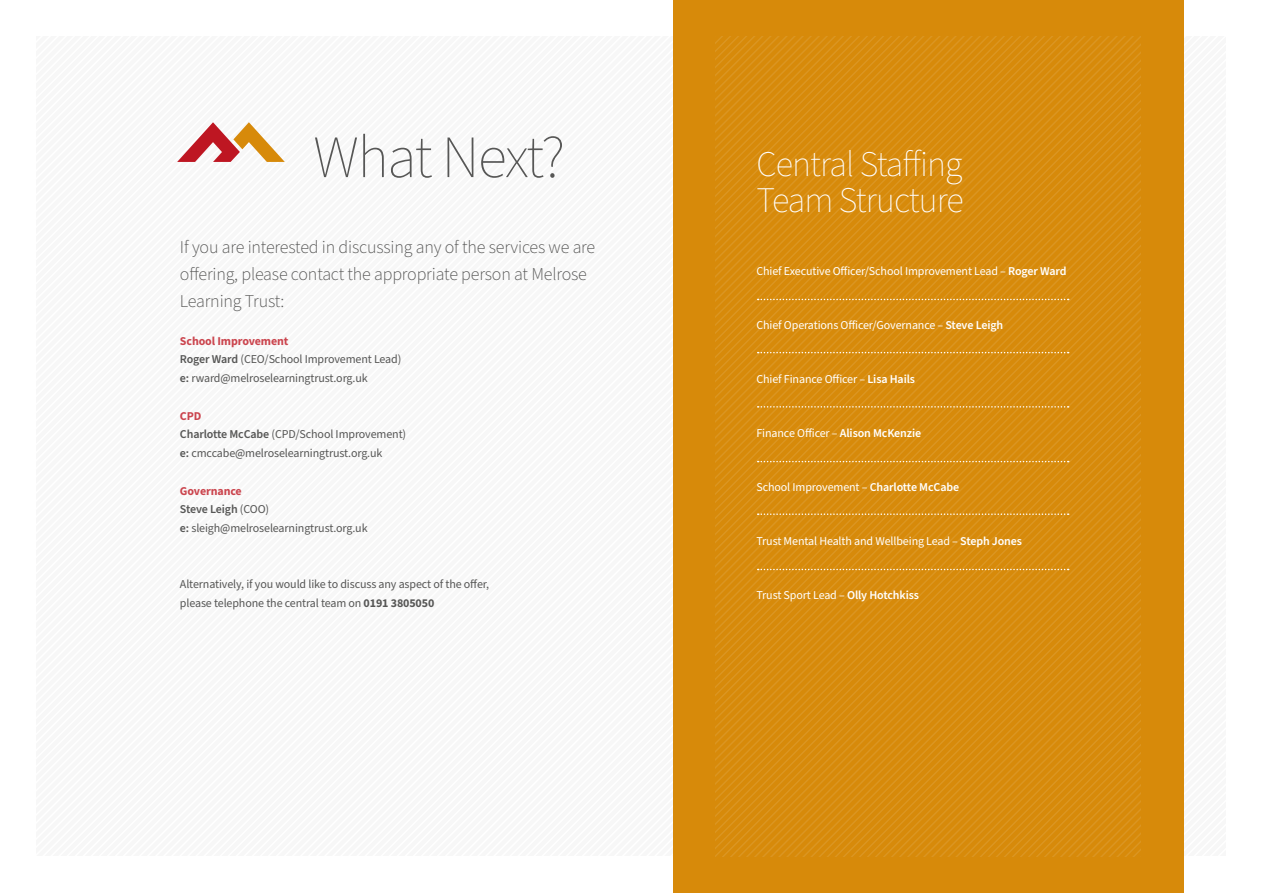
<style>
.page{position:relative;width:1263px;height:893px;background:#fff}
.page>*{position:absolute;margin:0;border:0;box-sizing:border-box;transform-origin:0 0}
.t1{font:200 60px "Source Sans Pro";letter-spacing:-.025em;color:#575756}
.t2{font:200 36px/36px "Source Sans Pro";letter-spacing:-.025em;color:#fff}
.t3{font:300 18px/27px "Source Sans Pro";letter-spacing:-.01em;color:#575756}
.t4{font:12px/18.8px "Source Sans Pro";letter-spacing:-.01em;color:#575756}
.t5{font:12px "Source Sans Pro";letter-spacing:-.01em;color:#fff}
.s1{font-weight:700;color:#cb454e}
.s2{font-weight:600}
.s3{font-weight:700}
</style>
<div class="page">
<div style="left:673px;top:0;width:510px;height:893px;background:#d78a0a"></div>
<svg style="left:177px;top:122px;width:108px;height:40px"></svg>
<svg style="left:715px;top:37px;width:426px;height:54px"></svg>
<svg style="left:715px;top:91px;width:426px;height:765px"></svg>
<svg style="left:758px;top:299px;width:311px;height:1px"></svg>
<svg style="left:758px;top:352px;width:311px;height:1px"></svg>
<svg style="left:758px;top:406px;width:311px;height:2px"></svg>
<svg style="left:758px;top:461px;width:311px;height:1px"></svg>
<svg style="left:758px;top:513px;width:311px;height:2px"></svg>
<svg style="left:758px;top:569px;width:311px;height:1px"></svg>
<h1 class="t1" style="left:313px;top:117px;width:253px">What Next?</h1>
<h3 class="t3" style="left:180px;top:234px;width:417px">If you are interested in discussing any of the services we are offering, please contact the appropriate person at Melrose<br>Learning Trust:</h3>
<p class="t4" style="left:180px;top:332px;width:223px"><span class="s1">School Improvement<br></span><span class="s2">Roger Ward</span> (CEO/School Improvement Lead) <span class="s2">e:</span> rward@melroselearningtrust.org.uk</p>
<p class="t4" style="left:180px;top:407px;width:228px"><span class="s1">CPD<br></span><span class="s2">Charlotte McCabe</span> (CPD/School Improvement) <span class="s2">e:</span> cmccabe@melroselearningtrust.org.uk</p>
<p class="t4" style="left:180px;top:482px;width:189px"><span class="s1">Governance<br></span><span class="s2">Steve Leigh</span> (COO)<br><span class="s2">e:</span> sleigh@melroselearningtrust.org.uk</p>
<p class="t4" style="left:180px;top:575px;width:311px">Alternatively, if you would like to discuss any aspect of the offer, please telephone the central team on <span class="s3">0191 3805050</span></p>
<h2 class="t2" style="left:756px;top:147px;width:209px">Central Staffing<br>Team Structure</h2>
<p class="t5" style="left:756px;top:263px;width:312px">Chief Executive Officer/School Improvement Lead – <span class="s2">Roger Ward</span></p>
<p class="t5" style="left:756px;top:317px;width:248px">Chief Operations Officer/Governance – <span class="s2">Steve Leigh</span></p>
<p class="t5" style="left:756px;top:371px;width:160px">Chief Finance Officer – <span class="s2">Lisa Hails</span></p>
<p class="t5" style="left:756px;top:425px;width:166px">Finance Officer – <span class="s2">Alison McKenzie</span></p>
<p class="t5" style="left:756px;top:479px;width:204px">School Improvement – <span class="s2">Charlotte McCabe</span></p>
<p class="t5" style="left:756px;top:533px;width:267px">Trust Mental Health and Wellbeing Lead – <span class="s2">Steph Jones</span></p>
<p class="t5" style="left:756px;top:587px;width:164px">Trust Sport Lead – <span class="s2">Olly Hotchkiss</span></p>
</div>
